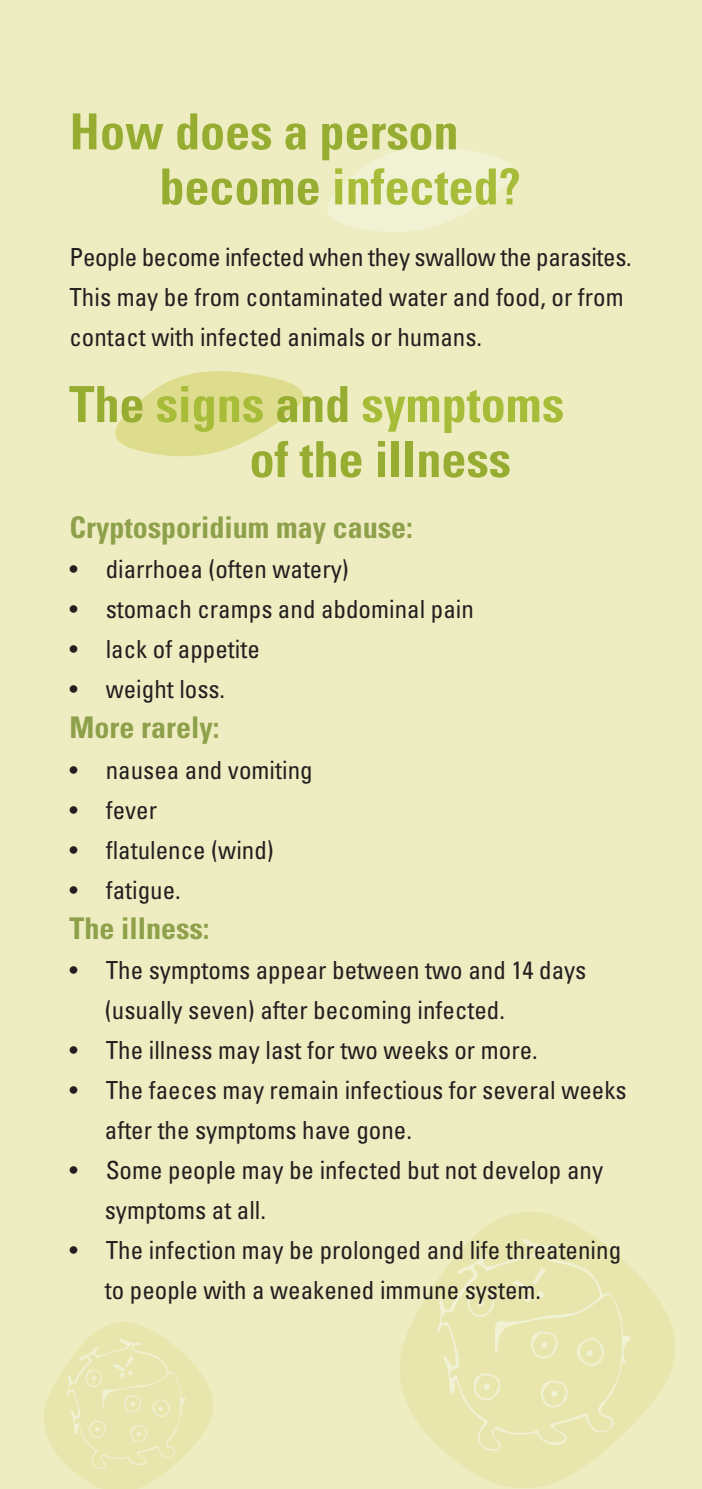
<style>
.page{position:relative;width:702px;height:1489px;background:#fff}
.page>*{position:absolute;margin:0;border:0;box-sizing:border-box;transform-origin:0 0}
.t1{font:700 condensed 50px/55px "Univers";color:#97ad32}
.t2{font:700 condensed 30px "Univers";color:#8fa04b}
.t3{font:condensed 25px/40px "Univers";color:#231f20}
.s1{color:#a7bd39}
</style>
<div class="page">
<div style="left:0;top:0;width:702px;height:1488px;background:#eeedc2"></div>
<svg style="left:327px;top:147px;width:188px;height:85px"></svg>
<svg style="left:115px;top:371px;width:188px;height:86px"></svg>
<svg style="left:44px;top:1322px;width:169px;height:166px"></svg>
<svg style="left:400px;top:1212px;width:275px;height:276px"></svg>
<svg style="left:437px;top:1238px;width:193px;height:212px;background:#e8e7b1"></svg>
<p class="t1" style="left:159px;top:104px;width:363px;text-indent:-90px">How does a person become <span class="s1">infected?</span></p>
<p class="t3" style="left:69px;top:236px;width:563px">People become infected when they swallow the parasites.<br>This may be from contaminated water and food, or from contact with infected animals or humans.</p>
<p class="t1" style="left:249px;top:376px;width:316px;text-indent:-180px">The <span class="s1">signs</span> and <span class="s1">symptoms </span>of the illness</p>
<p class="t2" style="left:69px;top:509px;width:345px">Cryptosporidium may cause:</p>
<p class="t3" style="left:69px;top:549px;width:281px">• diarrhoea (often watery)</p>
<p class="t3" style="left:69px;top:589px;width:406px">• stomach cramps and abdominal pain</p>
<p class="t3" style="left:69px;top:629px;width:192px">• lack of appetite</p>
<p class="t3" style="left:69px;top:669px;width:157px">• weight loss.</p>
<p class="t2" style="left:69px;top:709px;width:151px">More rarely:</p>
<p class="t3" style="left:69px;top:749px;width:245px">• nausea and vomiting</p>
<p class="t3" style="left:69px;top:789px;width:89px">• fever</p>
<p class="t3" style="left:69px;top:829px;width:206px">• flatulence (wind)</p>
<p class="t3" style="left:69px;top:869px;width:113px">• fatigue.</p>
<p class="t2" style="left:69px;top:909px;width:141px">The illness:</p>
<p class="t3" style="left:105px;top:949px;width:483px;text-indent:-35px">• The symptoms appear between two and 14 days (usually seven) after becoming infected.</p>
<p class="t3" style="left:69px;top:1029px;width:470px">• The illness may last for two weeks or more.</p>
<p class="t3" style="left:105px;top:1069px;width:523px;text-indent:-35px">• The faeces may remain infectious for several weeks after the symptoms have gone.</p>
<p class="t3" style="left:105px;top:1149px;width:499px;text-indent:-35px">• Some people may be infected but not develop any symptoms at all.</p>
<p class="t3" style="left:105px;top:1229px;width:518px;text-indent:-35px">• The infection may be prolonged and life threatening to people with a weakened immune system.</p>
</div>
